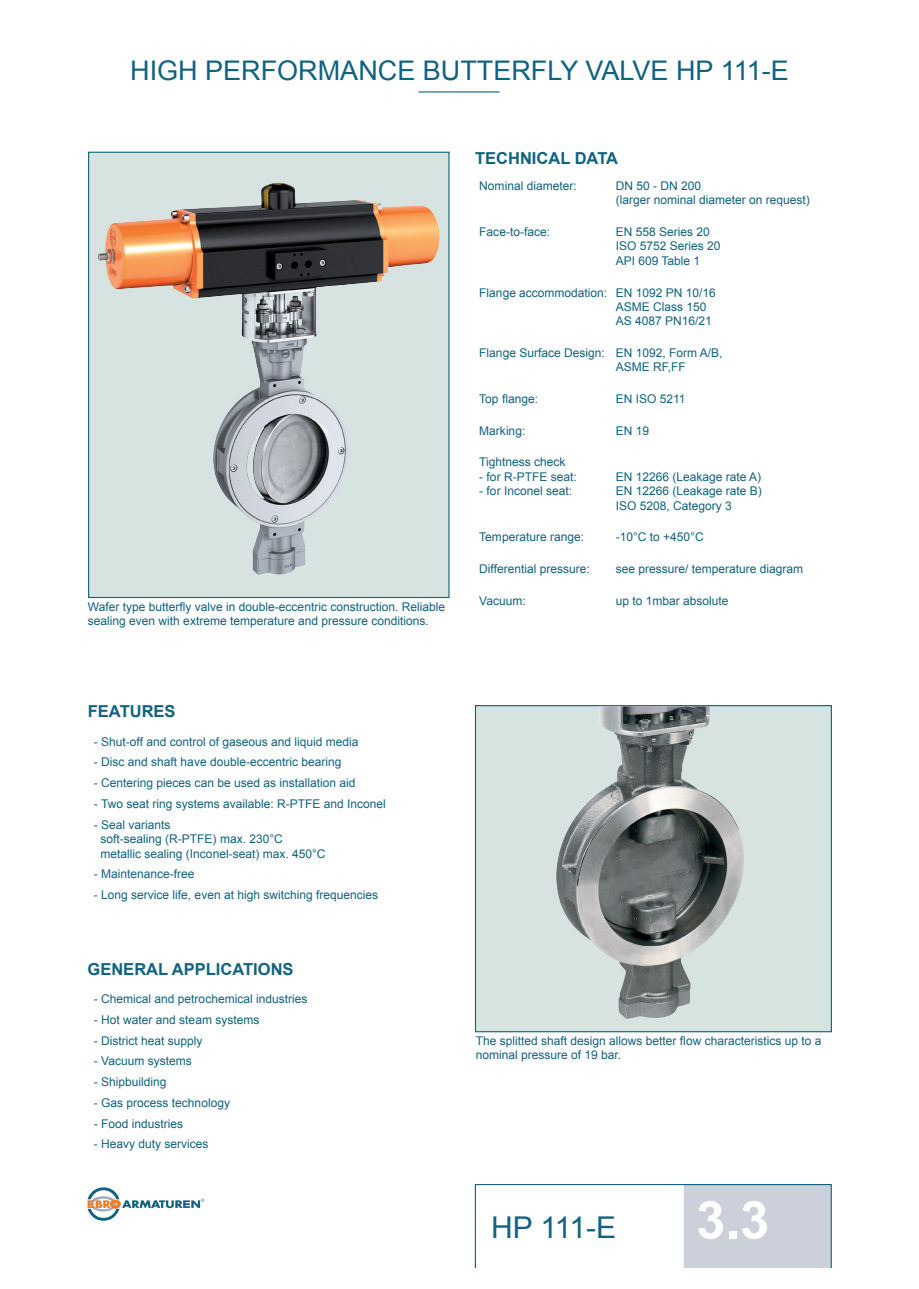
<style>
.page{position:relative;width:919px;height:1289px;background:#fff}
.page>*{position:absolute;margin:0;border:0;box-sizing:border-box;transform-origin:0 0}
.t1{font:700 52.5px "Arial";color:#fff}
.t2{font:30px "Arial";color:#106280}
.t3{font:27px "Arial";color:#106280}
.t4{font:700 16.5px "Arial";color:#106280}
.t5{font:12px/14.4px "Arial";color:#106280}
</style>
<div class="page">
<div style="left:475px;top:705px;width:356px;height:326px;background:#d6e3e0"></div>
<div style="left:475px;top:705px;width:356px;height:327px;border:1px solid #106280"></div>
<hr style="left:418px;top:91px;width:81px;height:1px;background:#106280">
<div style="left:89px;top:152px;width:360px;height:445px;background:#d6e3e0"></div>
<img style="left:98px;top:188px;width:217px;height:387px">
<img style="left:556px;top:706px;width:188px;height:313px">
<svg style="left:475px;top:1184px;width:356px;height:83px"></svg>
<svg style="left:87px;top:1187px;width:114px;height:33px"></svg>
<h3 class="t3" style="left:130px;top:52px;width:660px">HIGH PERFORMANCE BUTTERFLY VALVE HP 111-E</h3>
<h3 class="t4" style="left:475px;top:147px;width:144px">TECHNICAL DATA</h3>
<p class="t5" style="left:88px;top:599px;width:359px">Wafer type butterfly valve in double-eccentric construction. Reliable sealing even with extreme temperature and pressure conditions.</p>
<h3 class="t4" style="left:88px;top:700px;width:89px">FEATURES</h3>
<p class="t5" style="left:94px;top:734px;width:266px">- Shut-off and control of gaseous and liquid media</p>
<p class="t5" style="left:94px;top:755px;width:249px">- Disc and shaft have double-eccentric bearing</p>
<p class="t5" style="left:94px;top:776px;width:263px">- Centering pieces can be used as installation aid</p>
<p class="t5" style="left:94px;top:796px;width:293px">- Two seat ring systems available: R-PTFE and Inconel</p>
<p class="t5" style="left:101px;top:817px;width:226px;text-indent:-7px">- Seal variants<br>soft-sealing (R-PTFE) max. 230°C metallic sealing (Inconel-seat) max. 450°C</p>
<p class="t5" style="left:94px;top:867px;width:102px">- Maintenance-free</p>
<p class="t5" style="left:94px;top:887px;width:286px">- Long service life, even at high switching frequencies</p>
<h3 class="t4" style="left:87px;top:958px;width:207px">GENERAL APPLICATIONS</h3>
<p class="t5" style="left:94px;top:991px;width:215px">- Chemical and petrochemical industries</p>
<p class="t5" style="left:94px;top:1012px;width:167px">- Hot water and steam systems</p>
<p class="t5" style="left:94px;top:1033px;width:110px">- District heat supply</p>
<p class="t5" style="left:94px;top:1054px;width:99px">- Vacuum systems</p>
<p class="t5" style="left:94px;top:1074px;width:74px">- Shipbuilding</p>
<p class="t5" style="left:94px;top:1095px;width:138px">- Gas process technology</p>
<p class="t5" style="left:94px;top:1116px;width:91px">- Food industries</p>
<p class="t5" style="left:94px;top:1136px;width:116px">- Heavy duty services</p>
<p class="t5" style="left:479px;top:179px;width:99px">Nominal diameter:</p>
<p class="t5" style="left:615px;top:179px;width:196px">DN 50 - DN 200<br>(larger nominal diameter on request)</p>
<p class="t5" style="left:479px;top:225px;width:72px">Face-to-face:</p>
<p class="t5" style="left:615px;top:225px;width:106px">EN 558 Series 20<br>ISO 5752 Series 20<br>API 609 Table 1</p>
<p class="t5" style="left:615px;top:285px;width:102px;text-indent:-136px">Flange accommodation: EN 1092 PN 10/16<br>ASME Class 150<br>AS 4087 PN16/21</p>
<p class="t5" style="left:615px;top:346px;width:108px;text-indent:-136px">Flange Surface Design: EN 1092, Form A/B,<br>ASME RF,FF</p>
<p class="t5" style="left:479px;top:392px;width:60px">Top flange:</p>
<p class="t5" style="left:615px;top:392px;width:71px">EN ISO 5211</p>
<p class="t5" style="left:479px;top:423px;width:48px">Marking:</p>
<p class="t5" style="left:615px;top:423px;width:35px">EN 19</p>
<p class="t5" style="left:479px;top:455px;width:88px">Tightness check</p>
<p class="t5" style="left:479px;top:469px;width:99px">- for R-PTFE seat:</p>
<p class="t5" style="left:479px;top:484px;width:94px">- for Inconel seat:</p>
<p class="t5" style="left:615px;top:469px;width:148px;text-align:justify">EN 12266 (Leakage rate A)<br>EN 12266 (Leakage rate B)<br>ISO 5208, Category 3</p>
<p class="t5" style="left:479px;top:530px;width:106px">Temperature range:</p>
<p class="t5" style="left:615px;top:530px;width:89px">-10°C to +450°C</p>
<p class="t5" style="left:479px;top:561px;width:112px">Differential pressure:</p>
<p class="t5" style="left:615px;top:561px;width:189px">see pressure/ temperature diagram</p>
<p class="t5" style="left:479px;top:593px;width:48px">Vacuum:</p>
<p class="t5" style="left:615px;top:593px;width:114px">up to 1mbar absolute</p>
<p class="t5" style="left:475px;top:1033px;width:347px">The splitted shaft design allows better flow characteristics up to a nominal pressure of 19 bar.</p>
<h2 class="t2" style="left:491px;top:1207px;width:127px">HP 111-E</h2>
<h1 class="t1" style="left:696px;top:1185px;width:74px">3.3</h1>
</div>
